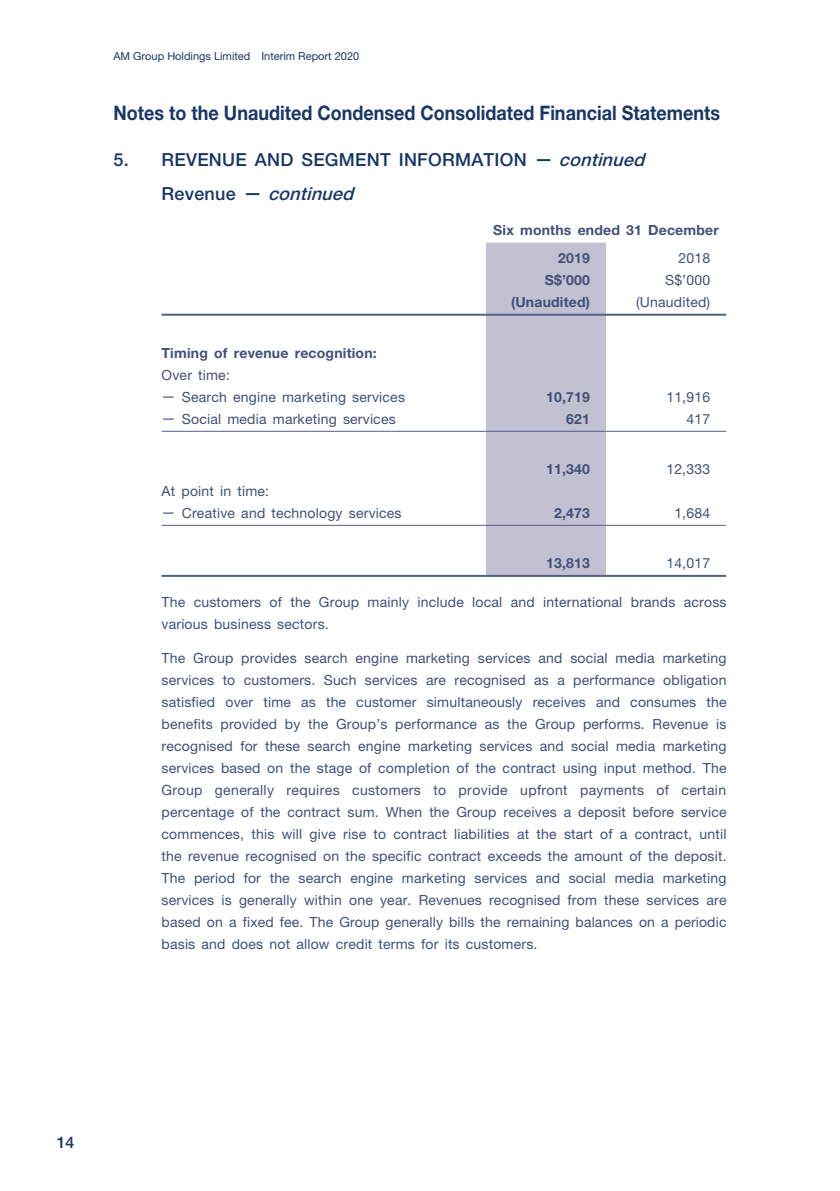
<style>
.page{position:relative;width:840px;height:1191px;background:#fff}
.page>*{position:absolute;margin:0;border:0;box-sizing:border-box;transform-origin:0 0}
.t1{font:700 20px "Helvetica Neue LT Std";color:#193667;scale:.9 1}
._03_H1{font:500 18px "Helvetica Neue LT Std";letter-spacing:.015em;color:#193667}
._04___H2{font:italic 500 18px "Helvetica Neue LT Std";color:#193667}
.t2{font:500 16px "Helvetica Neue LT Std";color:#193667}
._12___P2{font:14px/22px "Helvetica Neue LT Std";letter-spacing:.015em;color:#424f7a}
._15_Table_Stub{font:14px "Helvetica Neue LT Std";letter-spacing:.015em;color:#424f7a}
._01_Body_Text{font:700 14px "Helvetica Neue LT Std";letter-spacing:.015em;color:#424f7a}
._01_Body_Text-2{font:14px "Helvetica Neue LT Std";letter-spacing:.015em;color:#424f7a}
._15_Table_Stub-2{font:700 14px "Helvetica Neue LT Std";letter-spacing:.015em;color:#424f7a}
.t3{font:11px "Helvetica Neue LT Std";color:#193667}
.s1{font-style:italic}
.s2{font-style:normal}
</style>
<div class="page">
<div style="left:485px;top:243px;width:120px;height:332px;background:#c1c1d2"></div>
<hr style="left:161px;top:314px;width:324px;height:2px;background:#555e86">
<hr style="left:485px;top:314px;width:120px;height:2px;background:#555e86">
<hr style="left:605px;top:314px;width:120px;height:2px;background:#555e86">
<hr style="left:161px;top:431px;width:324px;height:1px;background:#555e86">
<hr style="left:485px;top:431px;width:120px;height:1px;background:#555e86">
<hr style="left:605px;top:431px;width:120px;height:1px;background:#555e86">
<hr style="left:161px;top:525px;width:324px;height:1px;background:#555e86">
<hr style="left:485px;top:525px;width:120px;height:1px;background:#555e86">
<hr style="left:605px;top:525px;width:120px;height:1px;background:#555e86">
<hr style="left:161px;top:575px;width:324px;height:2px;background:#555e86">
<hr style="left:485px;top:575px;width:120px;height:2px;background:#555e86">
<hr style="left:605px;top:575px;width:120px;height:2px;background:#555e86">
<p class="t3" style="left:113px;top:49px;width:247px">AM Group Holdings Limited Interim Report 2020</p>
<h1 class="t1" style="left:113px;top:100px;width:675px">Notes to the Unaudited Condensed Consolidated Financial Statements</h1>
<p class="_03_H1" style="left:113px;top:149px;width:537px">5. REVENUE AND SEGMENT INFORMATION — <span class="s1">continued</span></p>
<p class="_04___H2" style="left:161px;top:183px;width:199px"><span class="s2">R e v e n u e —</span> continued</p>
<p class="_01_Body_Text" style="left:493px;top:221px;width:227px">Six months ended 31 December</p>
<p class="_01_Body_Text" style="left:558px;top:249px;width:33px">2019</p>
<p class="_01_Body_Text-2" style="left:678px;top:249px;width:33px">2018</p>
<p class="_01_Body_Text" style="left:544px;top:271px;width:47px">S$’000</p>
<p class="_01_Body_Text-2" style="left:664px;top:271px;width:47px">S$’000</p>
<p class="_01_Body_Text" style="left:510px;top:293px;width:80px">(Unaudited)</p>
<p class="_01_Body_Text-2" style="left:635px;top:293px;width:76px">(Unaudited)</p>
<p class="_15_Table_Stub-2" style="left:161px;top:344px;width:216px">Timing of revenue recognition:</p>
<p class="_15_Table_Stub" style="left:161px;top:367px;width:70px">Over time:</p>
<p class="_15_Table_Stub" style="left:161px;top:389px;width:245px">— Search engine marketing services</p>
<p class="_01_Body_Text" style="left:546px;top:388px;width:45px">10,719</p>
<p class="_01_Body_Text-2" style="left:666px;top:389px;width:45px">11,916</p>
<p class="_15_Table_Stub" style="left:161px;top:411px;width:235px">— Social media marketing services</p>
<p class="_01_Body_Text" style="left:566px;top:410px;width:25px">621</p>
<p class="_01_Body_Text-2" style="left:686px;top:411px;width:25px">417</p>
<p class="_01_Body_Text" style="left:546px;top:460px;width:45px">11,340</p>
<p class="_01_Body_Text-2" style="left:666px;top:461px;width:45px">12,333</p>
<p class="_15_Table_Stub" style="left:161px;top:483px;width:109px">At point in time:</p>
<p class="_15_Table_Stub" style="left:161px;top:505px;width:241px">— Creative and technology services</p>
<p class="_01_Body_Text" style="left:554px;top:504px;width:37px">2,473</p>
<p class="_01_Body_Text-2" style="left:674px;top:505px;width:37px">1,684</p>
<p class="_01_Body_Text" style="left:546px;top:554px;width:45px">13,813</p>
<p class="_01_Body_Text-2" style="left:666px;top:555px;width:45px">14,017</p>
<p class="_12___P2" style="left:161px;top:591px;width:566px">The customers of the Group mainly include local and international brands across various business sectors.</p>
<p class="_12___P2" style="left:161px;top:647px;width:566px;text-align:justify">The Group provides search engine marketing services and social media marketing services to customers. Such services are recognised as a performance obligation satisfied over time as the customer simultaneously receives and consumes the benefits provided by the Group’s performance as the Group performs. Revenue is recognised for these search engine marketing services and social media marketing services based on the stage of completion of the contract using input method. The Group generally requires customers to provide upfront payments of certain percentage of the contract sum. When the Group receives a deposit before service commences, this will give rise to contract liabilities at the start of a contract, until the revenue recognised on the specific contract exceeds the amount of the deposit.<br>The period for the search engine marketing services and social media marketing services is generally within one year. Revenues recognised from these services are based on a fixed fee. The Group generally bills the remaining balances on a periodic basis and does not allow credit terms for its customers.</p>
<p class="t2" style="left:57px;top:1132px;width:19px">14</p>
</div>
